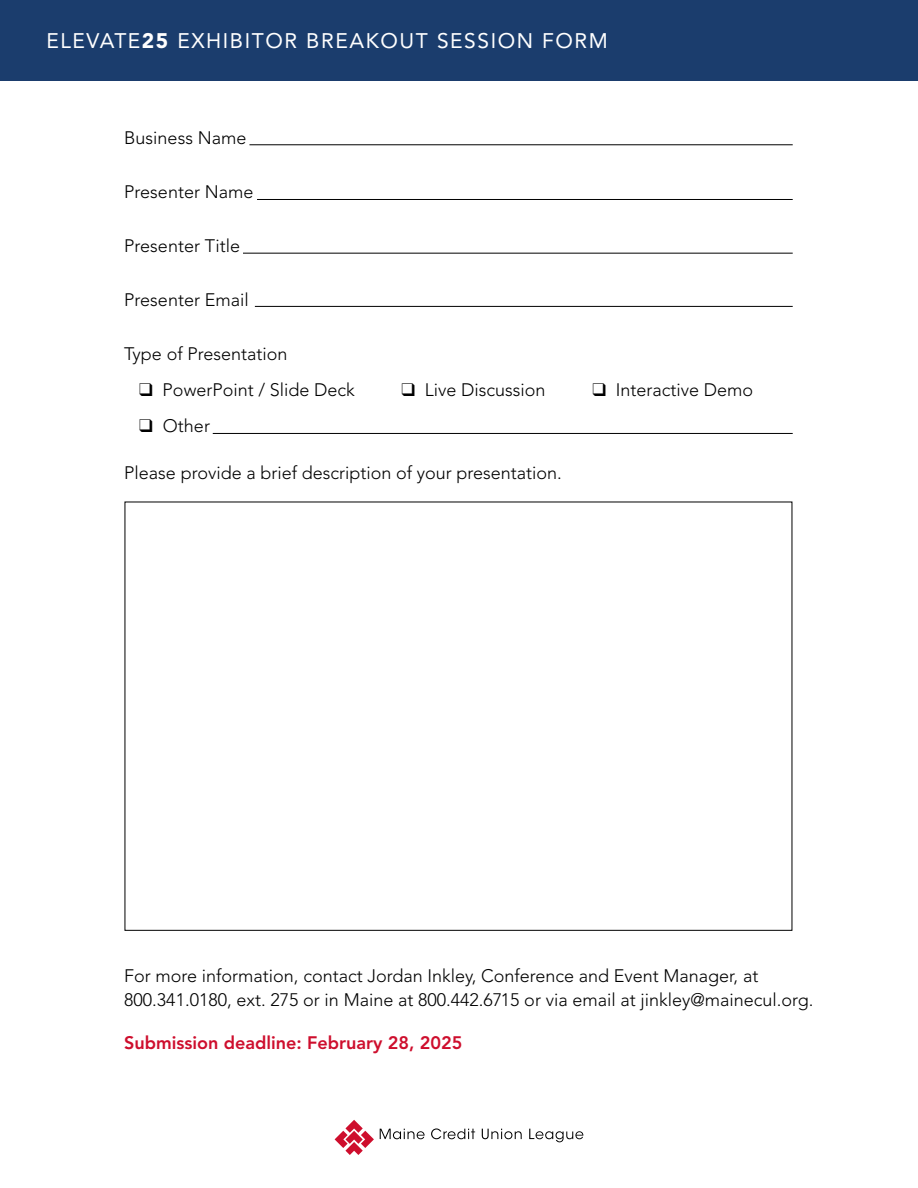
<style>
.page{position:relative;width:918px;height:1188px;background:#fff}
.page>*{position:absolute;margin:0;border:0;box-sizing:border-box;transform-origin:0 0}
.t1{font:21px "Avenir LT Std";letter-spacing:.075em;color:#fff}
.t2{font:300 18px/24px "Avenir LT Std";color:#000}
.t3{font:800 18px "Avenir LT Std";color:#ce0e2d}
.s1{font-weight:900}
</style>
<div class="page">
<div style="left:0;top:0;width:918px;height:81px;background:#1b3d6d"></div>
<svg style="left:380px;top:1129px;width:45px;height:10px"></svg>
<svg style="left:431px;top:1128px;width:44px;height:11px"></svg>
<svg style="left:482px;top:1129px;width:40px;height:10px"></svg>
<svg style="left:529px;top:1129px;width:54px;height:13px"></svg>
<svg style="left:335px;top:1120px;width:39px;height:35px"></svg>
<hr style="left:249px;top:144px;width:544px;height:1px;background:#000">
<hr style="left:257px;top:199px;width:536px;height:1px;background:#000">
<hr style="left:243px;top:253px;width:550px;height:1px;background:#000">
<hr style="left:255px;top:306px;width:538px;height:1px;background:#000">
<hr style="left:213px;top:433px;width:580px;height:1px;background:#000">
<p class="t1" style="left:46px;top:29px;width:563px">ELEVATE<span class="s1">25</span> EXHIBITOR BREAKOUT SESSION FORM</p>
<p class="t2" style="left:124px;top:126px;width:124px">Business Name</p>
<p class="t2" style="left:124px;top:180px;width:131px">Presenter Name</p>
<p class="t2" style="left:124px;top:234px;width:117px">Presenter Title</p>
<p class="t2" style="left:124px;top:288px;width:126px">Presenter Email</p>
<p class="t2" style="left:124px;top:342px;width:165px">Type of Presentation</p>
<p class="t2" style="left:139px;top:378px;width:217px">❑ PowerPoint / Slide Deck</p>
<p class="t2" style="left:402px;top:378px;width:146px">❑ Live Discussion</p>
<p class="t2" style="left:592px;top:378px;width:162px">❑ Interactive Demo</p>
<p class="t2" style="left:139px;top:414px;width:72px">❑ Other</p>
<p class="t2" style="left:124px;top:461px;width:439px">Please provide a brief description of your presentation.</p>
<p class="t2" style="left:124px;top:964px;width:691px">For more information, contact Jordan Inkley, Conference and Event Manager, at<br>800.341.0180, ext. 275 or in Maine at 800.442.6715 or via email at jinkley@mainecul.org.</p>
<p class="t3" style="left:124px;top:1032px;width:340px">Submission deadline: February 28, 2025</p>
</div>
